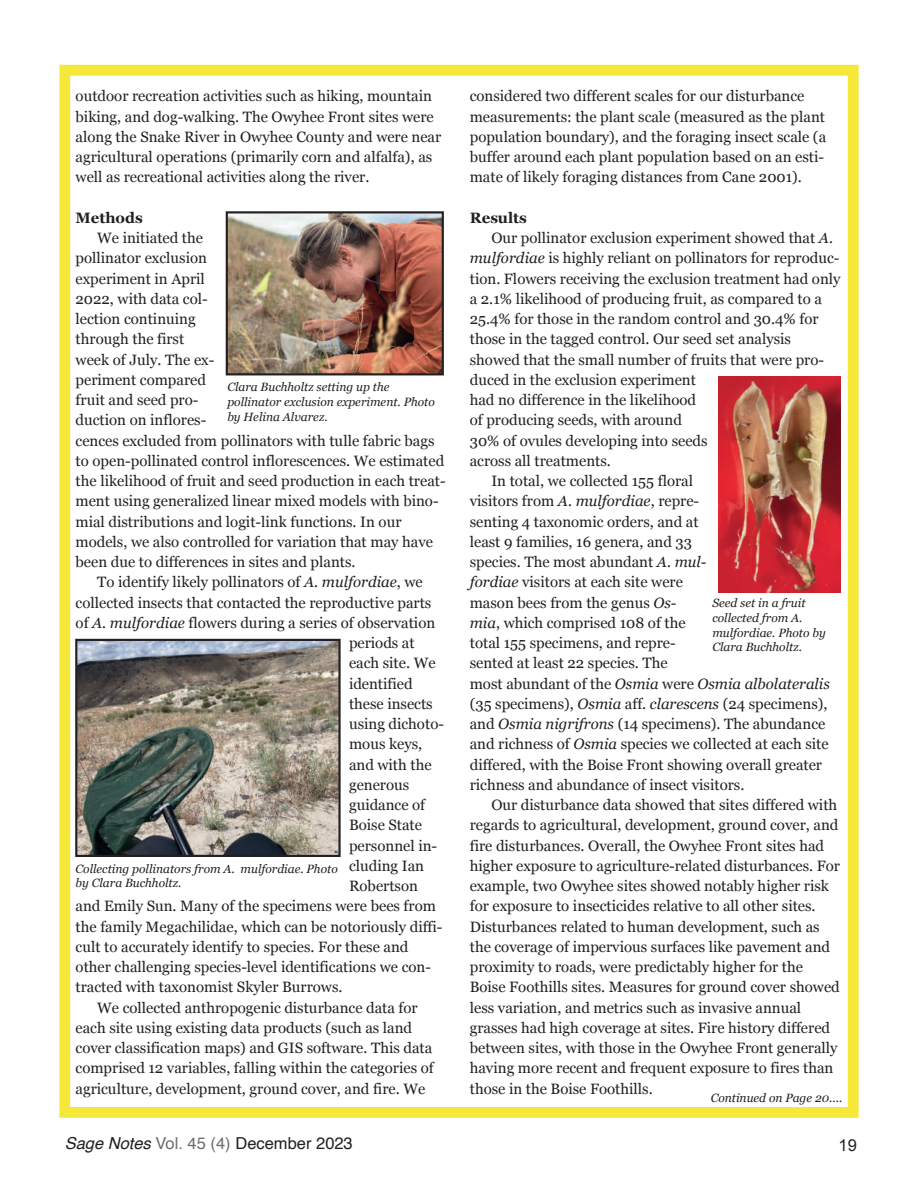
<style>
.page{position:relative;width:918px;height:1188px;background:#fff}
.page>*{position:absolute;margin:0;border:0;box-sizing:border-box;transform-origin:0 0}
.t1{font:16.5px "Helvetica";color:#231f20}
.t2{font:16.5px "Arial";color:#231f20}
.t3{font:15px/20.2px "Georgia";color:#231f20}
.t4{font:italic 15px "Georgia";color:#231f20}
.t5{font:700 15px "Georgia";color:#231f20}
.t6{font:italic 12px/14.7px "Georgia";color:#231f20}
.s1{font-style:italic}
.s2{font-style:normal}
.s3{color:#6c6d70}
</style>
<div class="page">
<div style="left:59px;top:65px;width:800px;height:1053px;border:11px solid #f6e838"></div>
<img style="left:229px;top:214px;width:212px;height:158px">
<div style="left:226px;top:211px;width:218px;height:164px;border:2px solid #231f20"></div>
<img style="left:78px;top:642px;width:260px;height:212px">
<div style="left:75px;top:639px;width:266px;height:218px;border:2px solid #231f20"></div>
<img style="left:719px;top:377px;width:121px;height:216px">
<p class="t3" style="left:76px;top:86px;width:367px">outdoor recreation activities such as hiking, mountain biking, and dog-walking. The Owyhee Front sites were along the Snake River in Owyhee County and were near agricultural operations (primarily corn and alfalfa), as well as recreational activities along the river.</p>
<p class="t5" style="left:76px;top:209px;width:69px">Methods</p>
<p class="t3" style="left:97px;top:228px;width:107px">We initiated the</p>
<p class="t3" style="left:76px;top:248px;width:133px">pollinator exclusion</p>
<p class="t3" style="left:76px;top:268px;width:131px">experiment in April</p>
<p class="t3" style="left:76px;top:288px;width:134px">2022, with data col-</p>
<p class="t3" style="left:76px;top:309px;width:122px">lection continuing</p>
<p class="t3" style="left:76px;top:329px;width:110px">through the first</p>
<p class="t3" style="left:76px;top:349px;width:140px">week of July. The ex-</p>
<p class="t3" style="left:76px;top:369px;width:132px">periment compared</p>
<p class="t3" style="left:76px;top:390px;width:124px">fruit and seed pro-</p>
<p class="t3" style="left:76px;top:410px;width:132px">duction on inflores-</p>
<p class="t3" style="left:76px;top:430px;width:360px">cences excluded from pollinators with tulle fabric bags</p>
<p class="t3" style="left:76px;top:450px;width:370px">to open-pollinated control inflorescences. We estimated</p>
<p class="t3" style="left:76px;top:471px;width:372px">the likelihood of fruit and seed production in each treat-</p>
<p class="t3" style="left:76px;top:491px;width:365px">ment using generalized linear mixed models with bino-</p>
<p class="t3" style="left:76px;top:511px;width:327px">mial distributions and logit-link functions. In our</p>
<p class="t3" style="left:76px;top:531px;width:359px">models, we also controlled for variation that may have</p>
<p class="t3" style="left:76px;top:552px;width:282px">been due to differences in sites and plants.</p>
<p class="t3" style="left:97px;top:572px;width:327px">To identify likely pollinators of <span class="s1">A. mulfordiae</span>, we</p>
<p class="t3" style="left:76px;top:592px;width:357px">collected insects that contacted the reproductive parts</p>
<p class="t3" style="left:76px;top:612px;width:361px">of <span class="s1">A. mulfordiae</span> flowers during a series of observation</p>
<p class="t3" style="left:349px;top:633px;width:67px">periods at</p>
<p class="t3" style="left:349px;top:653px;width:88px">each site. We</p>
<p class="t3" style="left:349px;top:673px;width:65px">identified</p>
<p class="t3" style="left:349px;top:693px;width:85px">these insects</p>
<p class="t3" style="left:349px;top:714px;width:97px">using dichoto-</p>
<p class="t3" style="left:349px;top:734px;width:75px">mous keys,</p>
<p class="t3" style="left:349px;top:754px;width:84px">and with the</p>
<p class="t3" style="left:349px;top:774px;width:62px">generous</p>
<p class="t3" style="left:349px;top:795px;width:78px">guidance of</p>
<p class="t3" style="left:349px;top:815px;width:75px">Boise State</p>
<p class="t3" style="left:349px;top:835px;width:90px">personnel in-</p>
<p class="t3" style="left:349px;top:855px;width:76px">cluding Ian</p>
<p class="t3" style="left:349px;top:876px;width:71px">Robertson</p>
<p class="t3" style="left:76px;top:896px;width:362px">and Emily Sun. Many of the specimens were bees from</p>
<p class="t3" style="left:76px;top:916px;width:368px">the family Megachilidae, which can be notoriously diffi-</p>
<p class="t3" style="left:76px;top:936px;width:334px">cult to accurately identify to species. For these and</p>
<p class="t3" style="left:76px;top:957px;width:357px">other challenging species-level identifications we con-</p>
<p class="t3" style="left:76px;top:977px;width:268px">tracted with taxonomist Skyler Burrows.</p>
<p class="t3" style="left:97px;top:997px;width:322px">We collected anthropogenic disturbance data for</p>
<p class="t3" style="left:76px;top:1017px;width:338px">each site using existing data products (such as land</p>
<p class="t3" style="left:76px;top:1038px;width:358px">cover classification maps) and GIS software. This data</p>
<p class="t3" style="left:76px;top:1058px;width:360px">comprised 12 variables, falling within the categories of</p>
<p class="t3" style="left:76px;top:1078px;width:351px">agriculture, development, ground cover, and fire. We</p>
<p class="t6" style="left:227px;top:380px;width:209px">Clara Buchholtz setting up the pollinator exclusion experiment. Photo by Helina Alvarez.</p>
<p class="t6" style="left:76px;top:861px;width:264px">Collecting pollinators from A. mulfordiae. Photo by Clara Buchholtz.</p>
<p class="t3" style="left:470px;top:86px;width:358px">considered two different scales for our disturbance measurements: the plant scale (measured as the plant population boundary), and the foraging insect scale (a buffer around each plant population based on an esti&shy;mate of likely foraging distances from Cane 2001).</p>
<p class="t5" style="left:470px;top:209px;width:59px">Results</p>
<p class="t3" style="left:491px;top:228px;width:343px">Our pollinator exclusion experiment showed that <span class="s1">A.</span></p>
<p class="t3" style="left:470px;top:248px;width:371px"><span class="s1">mulfordiae</span> is highly reliant on pollinators for reproduc-</p>
<p class="t3" style="left:470px;top:268px;width:372px">tion. Flowers receiving the exclusion treatment had only</p>
<p class="t3" style="left:470px;top:288px;width:354px">a 2.1% likelihood of producing fruit, as compared to a</p>
<p class="t3" style="left:470px;top:309px;width:350px">25.4% for those in the random control and 30.4% for</p>
<p class="t3" style="left:470px;top:329px;width:323px">those in the tagged control. Our seed set analysis</p>
<p class="t3" style="left:470px;top:349px;width:356px">showed that the small number of fruits that were pro-</p>
<p class="t3" style="left:470px;top:369px;width:228px">duced in the exclusion experiment</p>
<p class="t3" style="left:470px;top:390px;width:228px">had no difference in the likelihood</p>
<p class="t3" style="left:470px;top:410px;width:214px">of producing seeds, with around</p>
<p class="t3" style="left:470px;top:430px;width:239px">30% of ovules developing into seeds</p>
<p class="t3" style="left:470px;top:450px;width:143px">across all treatments.</p>
<p class="t3" style="left:491px;top:471px;width:203px">In total, we collected 155 floral</p>
<p class="t3" style="left:470px;top:491px;width:231px">visitors from <span class="s1">A. mulfordiae</span>, repre-</p>
<p class="t3" style="left:470px;top:511px;width:230px">senting 4 taxonomic orders, and at</p>
<p class="t3" style="left:470px;top:531px;width:224px">least 9 families, 16 genera, and 33</p>
<p class="t3" style="left:470px;top:552px;width:238px">species. The most abundant <span class="s1">A. mul-</span></p>
<p class="t3" style="left:470px;top:572px;width:215px"><span class="s1">fordiae</span> visitors at each site were</p>
<p class="t3" style="left:470px;top:592px;width:208px">mason bees from the genus <span class="s1">Os-</span></p>
<p class="t3" style="left:470px;top:612px;width:218px"><span class="s1">mia</span>, which comprised 108 of the</p>
<p class="t3" style="left:470px;top:633px;width:208px">total 155 specimens, and repre-</p>
<p class="t3" style="left:470px;top:653px;width:200px">sented at least 22 species. The</p>
<p class="t4" style="left:470px;top:675px;width:362px"><span class="s2">most abundant of the</span> Osmia <span class="s2">were</span> Osmia albolateralis</p>
<p class="t3" style="left:470px;top:693px;width:359px">(35 specimens), <span class="s1">Osmia</span> aff. <span class="s1">clarescens</span> (24 specimens),</p>
<p class="t3" style="left:470px;top:714px;width:357px">and <span class="s1">Osmia nigrifrons</span> (14 specimens). The abundance</p>
<p class="t3" style="left:470px;top:734px;width:360px">and richness of <span class="s1">Osmia</span> species we collected at each site</p>
<p class="t3" style="left:470px;top:754px;width:354px">differed, with the Boise Front showing overall greater</p>
<p class="t3" style="left:470px;top:774px;width:276px">richness and abundance of insect visitors.</p>
<p class="t3" style="left:491px;top:795px;width:347px">Our disturbance data showed that sites differed with</p>
<p class="t3" style="left:470px;top:815px;width:370px">regards to agricultural, development, ground cover, and</p>
<p class="t3" style="left:470px;top:835px;width:356px">fire disturbances. Overall, the Owyhee Front sites had</p>
<p class="t3" style="left:470px;top:855px;width:372px">higher exposure to agriculture-related disturbances. For</p>
<p class="t3" style="left:470px;top:876px;width:361px">example, two Owyhee sites showed notably higher risk</p>
<p class="t3" style="left:470px;top:896px;width:347px">for exposure to insecticides relative to all other sites.</p>
<p class="t3" style="left:470px;top:916px;width:351px">Disturbances related to human development, such as</p>
<p class="t3" style="left:470px;top:936px;width:362px">the coverage of impervious surfaces like pavement and</p>
<p class="t3" style="left:470px;top:957px;width:335px">proximity to roads, were predictably higher for the</p>
<p class="t3" style="left:470px;top:977px;width:372px">Boise Foothills sites. Measures for ground cover showed</p>
<p class="t3" style="left:470px;top:997px;width:333px">less variation, and metrics such as invasive annual</p>
<p class="t3" style="left:470px;top:1017px;width:362px">grasses had high coverage at sites. Fire history differed</p>
<p class="t3" style="left:470px;top:1038px;width:369px">between sites, with those in the Owyhee Front generally</p>
<p class="t3" style="left:470px;top:1058px;width:365px">having more recent and frequent exposure to fires than</p>
<p class="t3" style="left:470px;top:1078px;width:184px">those in the Boise Foothills.</p>
<p class="t6" style="left:711px;top:1090px;width:133px">Continued on Page 20....</p>
<p class="t6" style="left:712px;top:596px;width:115px">Seed set in a fruit collected from A. mulfordiae. Photo by<br>Clara Buchholtz.</p>
<p class="t1" style="left:65px;top:1136px;width:290px"><span class="s1">Sage Notes</span> <span class="s3">Vol. 45 (4)</span> December 2023</p>
<p class="t2" style="left:839px;top:1136px;width:20px">19</p>
</div>
